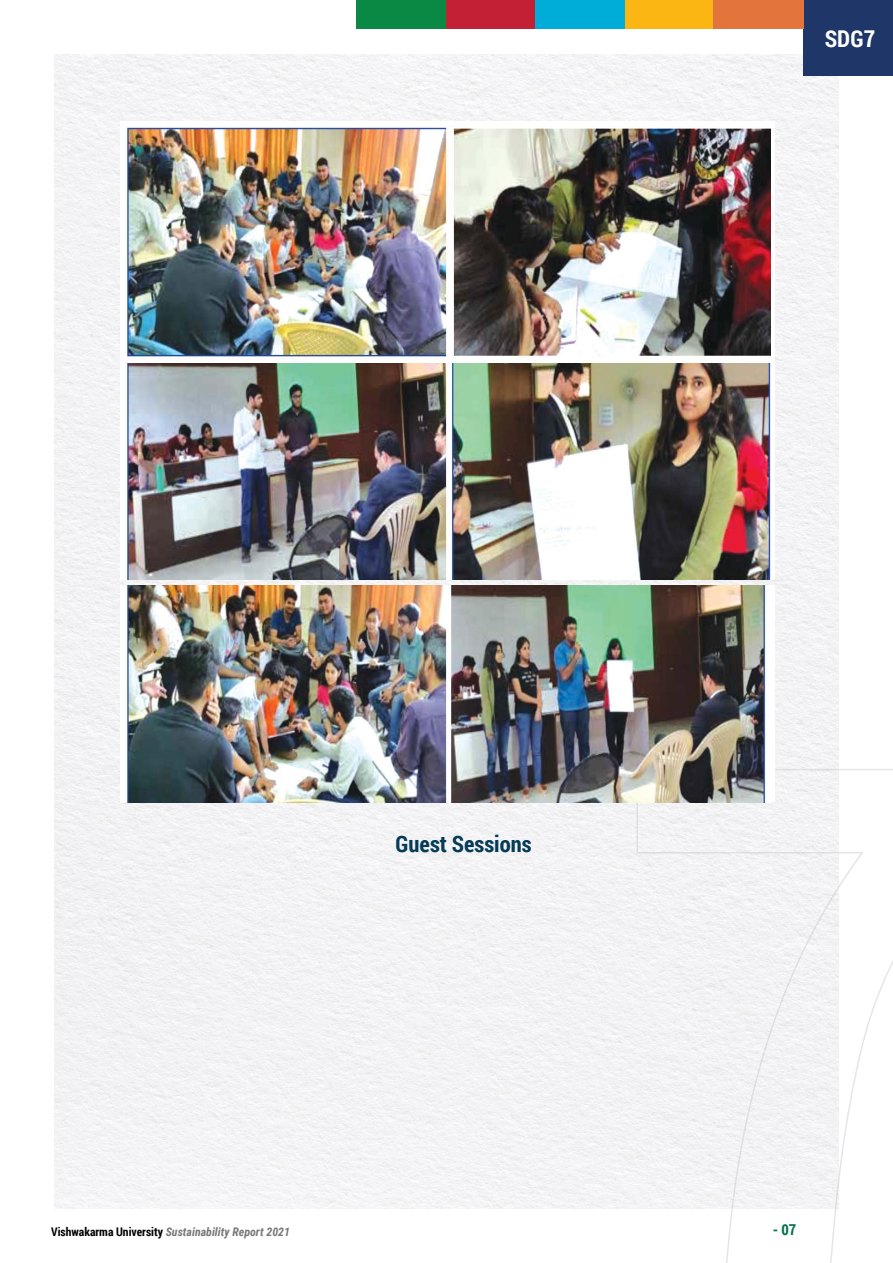
<style>
.page{position:relative;width:893px;height:1263px;background:#fff}
.page>*{position:absolute;margin:0;border:0;box-sizing:border-box;transform-origin:0 0}
.t1{font:700 23.1px "Roboto Condensed";color:#fff}
.t2{font:700 22.65px "Roboto Condensed";color:#053b57}
.t3{font:700 15px "Roboto Condensed";color:#00724a}
.t4{font:italic 700 11.85px "Roboto Condensed";color:#77787b}
.s1{font-style:normal;color:#000}
</style>
<div class="page">
<div style="left:54px;top:54px;width:785px;height:1155px;background:#f3f3f5"></div>
<div style="left:804px;top:0;width:89px;height:76px;background:#1e3768"></div>
<div style="left:624px;top:0;width:91px;height:28px;background:#fcb614"></div>
<div style="left:535px;top:0;width:89px;height:28px;background:#00add8"></div>
<div style="left:446px;top:0;width:89px;height:28px;background:#c32035"></div>
<div style="left:356px;top:0;width:90px;height:28px;background:#0a8944"></div>
<div style="left:713px;top:0;width:91px;height:28px;background:#e3743c"></div>
<svg style="left:636px;top:768px;width:257px;height:495px"></svg>
<img style="left:120px;top:122px;width:650px;height:241px">
<img style="left:120px;top:363px;width:654px;height:216px">
<img style="left:120px;top:586px;width:650px;height:216px">
<h1 class="t1" style="left:825px;top:22px;width:52px">SDG7</h1>
<h2 class="t2" style="left:396px;top:828px;width:137px">Guest Sessions</h2>
<p class="t4" style="left:51px;top:1223px;width:240px"><span class="s1">Vishwakarma University</span> Sustainability Report 2021</p>
<p class="t3" style="left:773px;top:1218px;width:25px">- 07</p>
</div>
